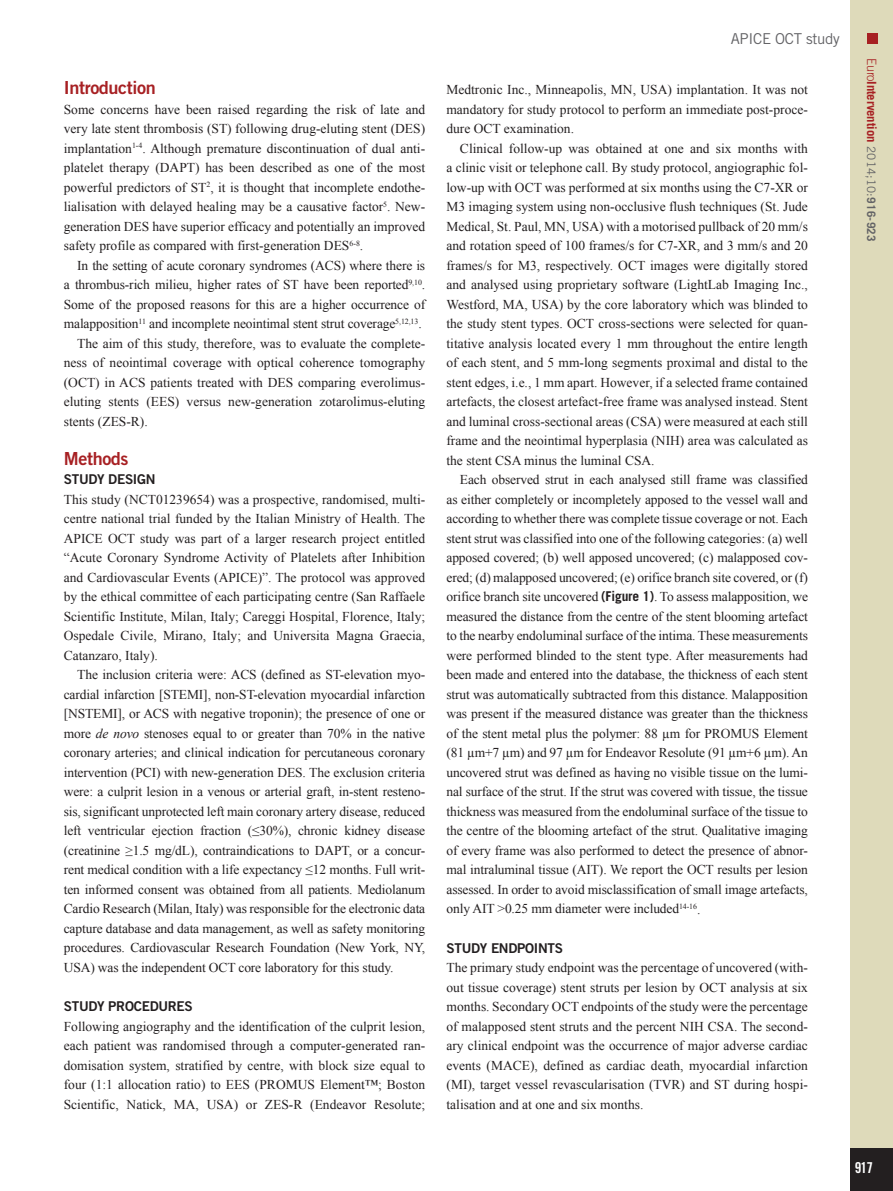
<style>
.page{position:relative;width:893px;height:1191px;background:#fff}
.page>*{position:absolute;margin:0;border:0;box-sizing:border-box;transform-origin:0 0}
.t1{font:18px "Trade Gothic LT Std Bd 2";letter-spacing:-.02em;color:#a72023}
.t2{font:15px "Trade Gothic LT Std";letter-spacing:-.02em;color:#636366}
.t3{font:15px "Trade Gothic LT Std Bd Cn 20";color:#fff}
.t4{font:13.5px/19.5px "Times New Roman";color:#231f20;text-align:justify}
.t5{font:13.5px "Trade Gothic LT Std Bd 2";letter-spacing:-.02em;color:#231f20}
.t6{font:700 12.75px "Trade Gothic LT Std";letter-spacing:-.01em;color:#a72023}
.s1{font-style:italic}
.s2{font-family:"Trade Gothic LT Std";font-weight:700}
.s3{font-weight:300}
.s4{font-weight:400;font-size:11.7px;color:#636366}
.s5{font-size:11.7px;color:#636366}
</style>
<div class="page">
<div style="left:850px;top:0;width:43px;height:1191px;background:#dedaba"></div>
<div style="left:850px;top:1148px;width:43px;height:43px;background:#231f20"></div>
<div style="left:867px;top:34px;width:11px;height:10px;background:#a72023"></div>
<h1 class="t1" style="left:64px;top:77px;width:94px">Introduction</h1>
<p class="t4" style="left:64px;top:99px;width:363px">Some concerns have been raised regarding the risk of late and very late stent thrombosis (ST) following drug-eluting stent (DES) implantation<sup>1-4</sup>. Although premature discontinuation of dual anti&shy;platelet therapy (DAPT) has been described as one of the most powerful predictors of ST<sup>2</sup>, it is thought that incomplete endothe&shy;lialisation with delayed healing may be a causative factor<sup>5</sup>. New&shy;generation DES have superior efficacy and potentially an improved safety profile as compared with first-generation DES<sup>6-8</sup>.</p>
<p class="t4" style="left:77px;top:255px;width:349px">In the setting of acute coronary syndromes (ACS) where there is</p>
<p class="t4" style="left:64px;top:275px;width:363px">a thrombus-rich milieu, higher rates of ST have been reported<sup>9,10</sup>.</p>
<p class="t4" style="left:64px;top:294px;width:363px">Some of the proposed reasons for this are a higher occurrence of</p>
<p class="t4" style="left:64px;top:314px;width:359px">malapposition<sup>11</sup> and incomplete neointimal stent strut coverage<sup>5,12,13</sup>.</p>
<p class="t4" style="left:77px;top:333px;width:349px">The aim of this study, therefore, was to evaluate the complete-</p>
<p class="t4" style="left:64px;top:353px;width:363px">ness of neointimal coverage with optical coherence tomography</p>
<p class="t4" style="left:64px;top:372px;width:363px">(OCT) in ACS patients treated with DES comparing everolimus-</p>
<p class="t4" style="left:64px;top:392px;width:363px">eluting stents (EES) versus new-generation zotarolimus-eluting</p>
<p class="t4" style="left:64px;top:411px;width:85px">stents (ZES-R).</p>
<h1 class="t1" style="left:64px;top:447px;width:66px">Methods</h1>
<p class="t5" style="left:64px;top:471px;width:93px">STUDY DESIGN</p>
<p class="t4" style="left:64px;top:489px;width:363px">This study (NCT01239654) was a prospective, randomised, multi&shy;centre national trial funded by the Italian Ministry of Health. The APICE OCT study was part of a larger research project entitled “Acute Coronary Syndrome Activity of Platelets after Inhibition and Cardiovascular Events (APICE)”. The protocol was approved by the ethical committee of each participating centre (San Raffaele Scientific Institute, Milan, Italy; Careggi Hospital, Florence, Italy; Ospedale Civile, Mirano, Italy; and Universita Magna Graecia, Catanzaro, Italy).</p>
<p class="t4" style="left:64px;top:665px;width:363px;text-indent:14px">The inclusion criteria were: ACS (defined as ST-elevation myo&shy;cardial infarction [STEMI], non-ST-elevation myocardial infarction [NSTEMI], or ACS with negative troponin); the presence of one or more <span class="s1">de novo</span> stenoses equal to or greater than 70% in the native coronary arteries; and clinical indication for percutaneous coronary intervention (PCI) with new-generation DES. The exclusion criteria were: a culprit lesion in a venous or arterial graft, in-stent resteno&shy;sis, significant unprotected left main coronary artery disease, reduced left ventricular ejection fraction (≤30%), chronic kidney disease (creatinine ≥1.5 mg/dL), contraindications to DAPT, or a concur&shy;rent medical condition with a life expectancy ≤12 months. Full writ&shy;ten informed consent was obtained from all patients. Mediolanum Cardio Research (Milan, Italy) was responsible for the electronic data capture database and data management, as well as safety monitoring procedures. Cardiovascular Research Foundation (New York, NY, USA) was the independent OCT core laboratory for this study.</p>
<p class="t5" style="left:64px;top:997px;width:131px">STUDY PROCEDURES</p>
<p class="t4" style="left:64px;top:1016px;width:363px">Following angiography and the identification of the culprit lesion, each patient was randomised through a computer-generated ran&shy;domisation system, stratified by centre, with block size equal to four (1:1 allocation ratio) to EES (PROMUS Element™; Boston Scientific, Natick, MA, USA) or ZES-R (Endeavor Resolute;</p>
<p class="t2" style="left:731px;top:30px;width:111px">APICE OCT study</p>
<p class="t4" style="left:446px;top:80px;width:363px">Medtronic Inc., Minneapolis, MN, USA) implantation. It was not mandatory for study protocol to perform an immediate post-proce&shy;dure OCT examination.</p>
<p class="t4" style="left:446px;top:138px;width:363px;text-indent:14px">Clinical follow-up was obtained at one and six months with a clinic visit or telephone call. By study protocol, angiographic fol&shy;low-up with OCT was performed at six months using the C7-XR or M3 imaging system using non-occlusive flush techniques (St. Jude Medical, St. Paul, MN, USA) with a motorised pullback of 20 mm/s and rotation speed of 100 frames/s for C7-XR, and 3 mm/s and 20 frames/s for M3, respectively. OCT images were digitally stored and analysed using proprietary software (LightLab Imaging Inc., Westford, MA, USA) by the core laboratory which was blinded to the study stent types. OCT cross-sections were selected for quan&shy;titative analysis located every 1 mm throughout the entire length of each stent, and 5 mm-long segments proximal and distal to the stent edges, i.e., 1 mm apart. However, if a selected frame contained artefacts, the closest artefact-free frame was analysed instead. Stent and luminal cross-sectional areas (CSA) were measured at each still frame and the neointimal hyperplasia (NIH) area was calculated as the stent CSA minus the luminal CSA.</p>
<p class="t4" style="left:446px;top:470px;width:363px;text-indent:14px">Each observed strut in each analysed still frame was classified as either completely or incompletely apposed to the vessel wall and according to whether there was complete tissue coverage or not. Each stent strut was classified into one of the following categories: (a) well apposed covered; (b) well apposed uncovered; (c) malapposed cov&shy;ered; (d) malapposed uncovered; (e) orifice branch site covered, or (f) orifice branch site uncovered <span class="s2">(Figure 1)</span>. To assess malapposition, we measured the distance from the centre of the stent blooming artefact to the nearby endoluminal surface of the intima. These measurements were performed blinded to the stent type. After measurements had been made and entered into the database, the thickness of each stent strut was automatically subtracted from this distance. Malapposition was present if the measured distance was greater than the thickness of the stent metal plus the polymer: 88 µm for PROMUS Element (81 µm+7 µm) and 97 µm for Endeavor Resolute (91 µm+6 µm). An uncovered strut was defined as having no visible tissue on the lumi&shy;nal surface of the strut. If the strut was covered with tissue, the tissue thickness was measured from the endoluminal surface of the tissue to the centre of the blooming artefact of the strut. Qualitative imaging of every frame was also performed to detect the presence of abnor&shy;mal intraluminal tissue (AIT). We report the OCT results per lesion assessed. In order to avoid misclassification of small image artefacts, only AIT &gt;0.25 mm diameter were included<sup>14-16</sup>.</p>
<p class="t5" style="left:446px;top:939px;width:118px">STUDY ENDPOINTS</p>
<p class="t4" style="left:446px;top:957px;width:363px">The primary study endpoint was the percentage of uncovered (with&shy;out tissue coverage) stent struts per lesion by OCT analysis at six months. Secondary OCT endpoints of the study were the percentage of malapposed stent struts and the percent NIH CSA. The second&shy;ary clinical endpoint was the occurrence of major adverse cardiac events (MACE), defined as cardiac death, myocardial infarction (MI), target vessel revascularisation (TVR) and ST during hospi&shy;talisation and at one and six months.</p>
<p class="t6" style="left:879px;top:58px;width:185px;rotate:90deg"><span class="s3">Euro</span>Intervention <span class="s4">2014;10:</span><span class="s5">916-923</span></p>
<p class="t3" style="left:855px;top:1158px;width:20px">917</p>
</div>
